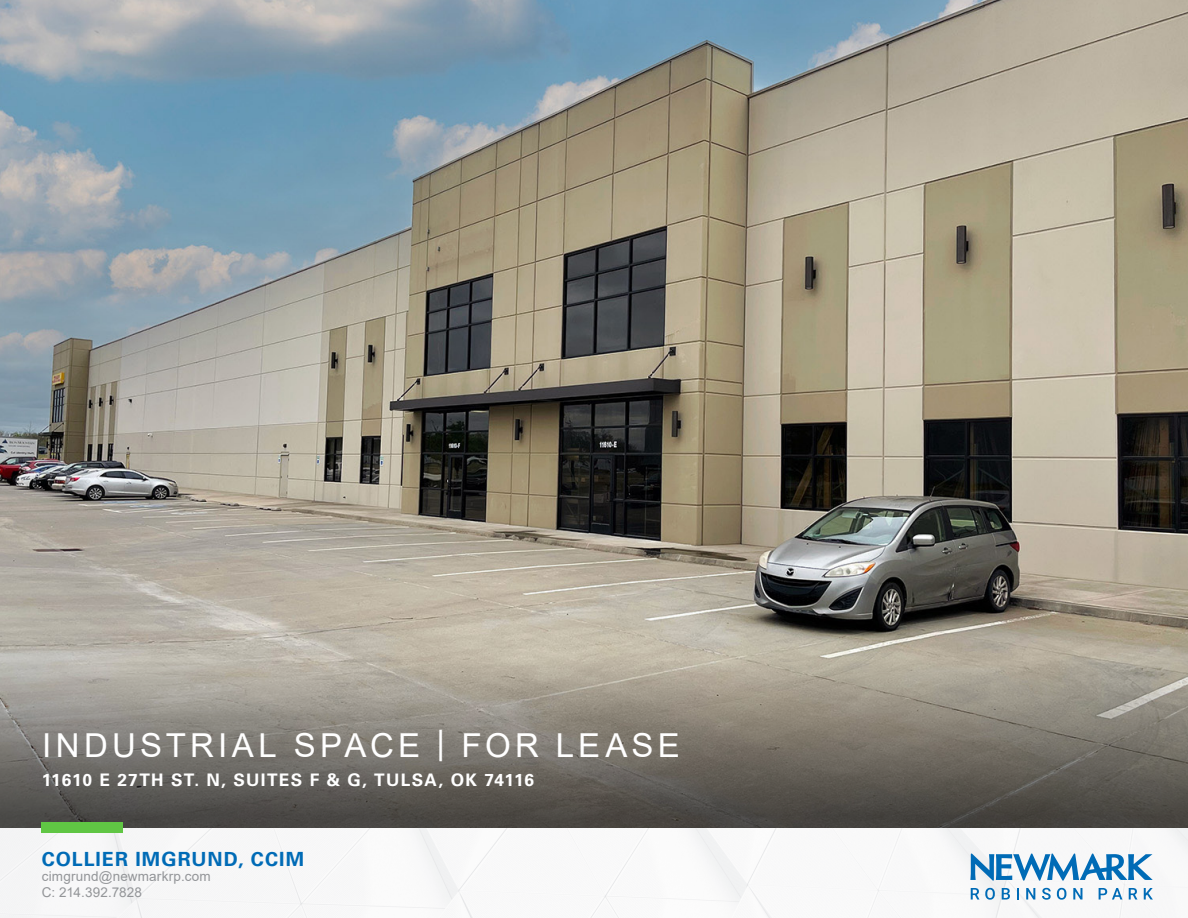
<style>
.page{position:relative;width:1188px;height:918px;background:#fff}
.page>*{position:absolute;margin:0;border:0;box-sizing:border-box;transform-origin:0 0}
.t1{font:33px "Arial";letter-spacing:.13em;color:#fff}
.t2{font:700 19.5px "Univers LT Pro 65";letter-spacing:.055em;color:#006bb6}
.t3{font:700 17.25px "Univers LT Pro 65";letter-spacing:.075em;color:#fff}
.t4{font:13.5px "Arial";letter-spacing:.01em;color:#939598}
</style>
<div class="page">
<img style="left:0;top:0;width:1188px;height:657px">
<svg style="left:0;top:657px;width:1188px;height:171px;background:#7e7a71"></svg>
<div style="left:0;top:828px;width:1188px;height:90px;background:#f8f8f9"></div>
<div style="left:42px;top:823px;width:81px;height:10px;background:#60c644"></div>
<svg style="left:971px;top:888px;width:8px;height:12px"></svg>
<svg style="left:985px;top:888px;width:10px;height:12px"></svg>
<svg style="left:1002px;top:888px;width:8px;height:12px"></svg>
<svg style="left:1017px;top:888px;width:2px;height:12px"></svg>
<svg style="left:1026px;top:888px;width:9px;height:12px"></svg>
<svg style="left:1042px;top:888px;width:9px;height:12px"></svg>
<svg style="left:1057px;top:888px;width:9px;height:12px"></svg>
<svg style="left:1073px;top:888px;width:9px;height:12px"></svg>
<svg style="left:1099px;top:888px;width:23px;height:12px"></svg>
<svg style="left:1129px;top:888px;width:8px;height:12px"></svg>
<svg style="left:1144px;top:888px;width:9px;height:12px"></svg>
<svg style="left:970px;top:853px;width:183px;height:28px"></svg>
<p class="t1" style="left:42px;top:723px;width:639px">INDUSTRIAL SPACE | FOR LEASE</p>
<p class="t3" style="left:42px;top:768px;width:494px">11610 E 27TH ST. N, SUITES F &amp; G, TULSA, OK 74116</p>
<p class="t2" style="left:42px;top:845px;width:264px">COLLIER IMGRUND, CCIM</p>
<p class="t4" style="left:42px;top:867px;width:171px">cimgrund@newmarkrp.com</p>
<p class="t4" style="left:42px;top:883px;width:102px">C: 214.392.7828</p>
</div>
